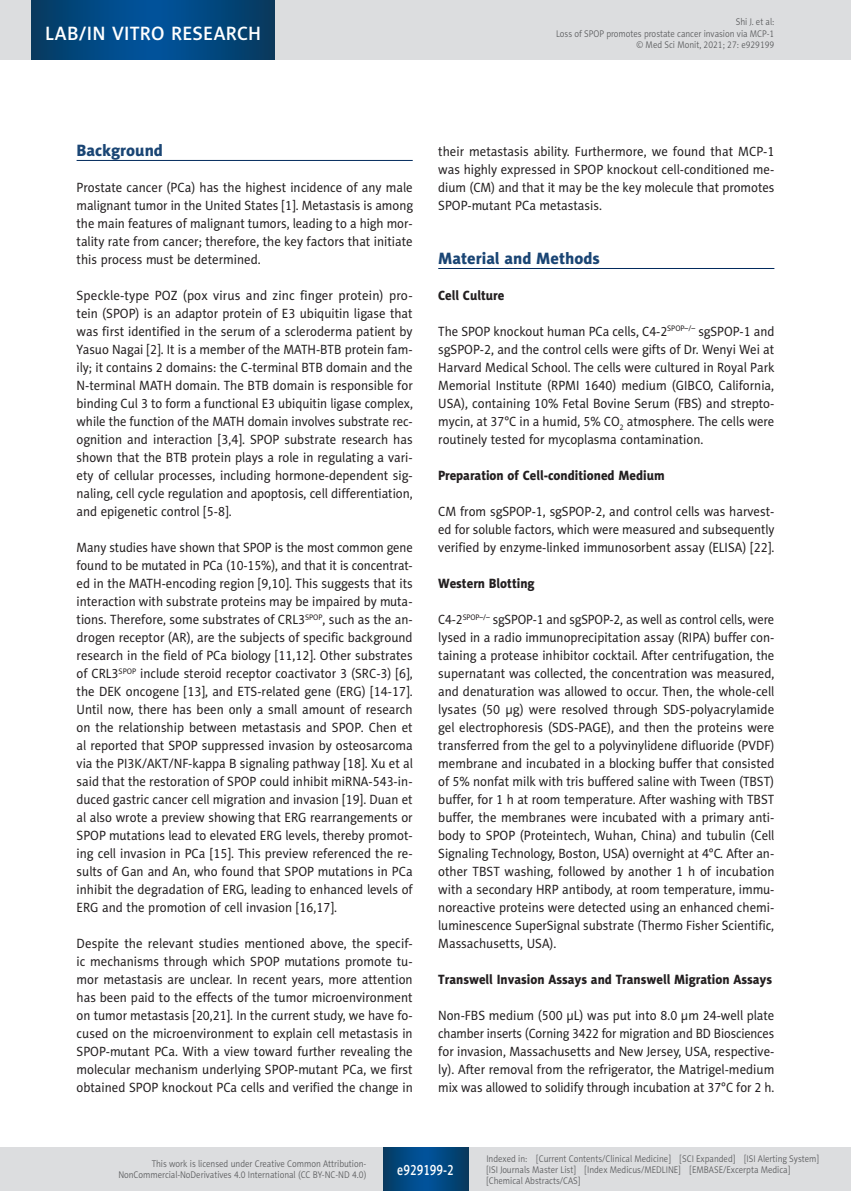
<style>
.page{position:relative;width:851px;height:1191px;background:#fff}
.page>*{position:absolute;margin:0;border:0;box-sizing:border-box;transform-origin:0 0}
.t1{font:19.5px "Naomi Sans EFN Medium";letter-spacing:.015em;color:#fff}
.MSM_Headline_1{font:16.5px "Naomi Sans EFN Heavy";color:#1a4574}
.MSM_e-PAGINA{font:15px "Naomi Sans EFN Medium";color:#fff;scale:.8 1}
.MSM_Body{font:13.5px/18px "Naomi Sans EFN";color:#231f20;text-align:justify;scale:.93 1}
.MSM_Body-2{font:13.5px/18px "Naomi Sans EFN";color:#231f20;text-align:justify;scale:.95 1}
.MSM_Body-3{font:13.5px/18px "Naomi Sans EFN";color:#231f20;text-align:justify}
.MSM_Body-4{font:13.5px/18px "Naomi Sans EFN";color:#231f20;text-align:justify;scale:.96 1}
.MSM_Body-5{font:13.5px/18px "Naomi Sans EFN";color:#231f20;text-align:justify;scale:.94 1}
.MSM_Headline_2{font:13.5px "Naomi Sans EFN Heavy";color:#231f20;scale:.95 1}
.MSM_pagina_sygnatura{font:9.75px/11.2px "Naomi Sans EFN Light";color:#57585a;scale:.9 1}
.MSM_pagina_zywa{font:9.75px/11.2px "Naomi Sans EFN Light";color:#57585a;text-align:right;scale:.9 1}
</style>
<div class="page">
<hr style="left:77px;top:160px;width:335px;height:1px;background:#00295c">
<hr style="left:438px;top:268px;width:336px;height:1px;background:#00295c">
<div style="left:0;top:1148px;width:850px;height:43px;background:#dcdddf"></div>
<svg style="left:383px;top:1147px;width:85px;height:43px;background:#02477e"></svg>
<div style="left:0;top:0;width:850px;height:60px;background:#dcdddf"></div>
<hr style="left:850px;top:0;width:1px;height:60px;background:#dcdddf">
<svg style="left:32px;top:0;width:242px;height:60px;background:#02477f"></svg>
<h1 class="t1" style="left:45px;top:22px;width:217px">LAB/IN VITRO RESEARCH</h1>
<p class="MSM_pagina_zywa" style="left:556px;top:16px;width:244px">Shi J. et al:<br>Loss of SPOP promotes prostate cancer invasion via MCP-1</p>
<p class="MSM_pagina_sygnatura" style="left:636px;top:39px;width:154px">© Med Sci Monit, 2021; 27: e929199</p>
<p class="MSM_Headline_1" style="left:77px;top:140px;width:88px">Background</p>
<p class="MSM_Body-2" style="left:77px;top:178px;width:355px">Prostate cancer (PCa) has the highest incidence of any male malignant tumor in the United States [1]. Metastasis is among the main features of malignant tumors, leading to a high mor&shy;tality rate from cancer; therefore, the key factors that initiate this process must be determined.</p>
<p class="MSM_Body-3" style="left:77px;top:286px;width:338px">Speckle-type POZ (pox virus and zinc finger protein) pro&shy;tein (SPOP) is an adaptor protein of E3 ubiquitin ligase that was first identified in the serum of a scleroderma patient by Yasuo Nagai [2]. It is a member of the MATH-BTB protein fam&shy;ily; it contains 2 domains: the C-terminal BTB domain and the N-terminal MATH domain. The BTB domain is responsible for binding Cul 3 to form a functional E3 ubiquitin ligase complex, while the function of the MATH domain involves substrate rec&shy;ognition and interaction [3,4]. SPOP substrate research has shown that the BTB protein plays a role in regulating a vari&shy;ety of cellular processes, including hormone-dependent sig&shy;naling, cell cycle regulation and apoptosis, cell differentiation, and epigenetic control [5-8].</p>
<p class="MSM_Body" style="left:77px;top:538px;width:363px">Many studies have shown that SPOP is the most common gene found to be mutated in PCa (10-15%), and that it is concentrat&shy;ed in the MATH-encoding region [9,10]. This suggests that its interaction with substrate proteins may be impaired by muta&shy;tions. Therefore, some substrates of CRL3<sup>SPOP</sup>, such as the an&shy;drogen receptor (AR), are the subjects of specific background research in the field of PCa biology [11,12]. Other substrates of CRL3<sup>SPOP</sup> include steroid receptor coactivator 3 (SRC-3) [6], the DEK oncogene [13], and ETS-related gene (ERG) [14-17].<br>Until now, there has been only a small amount of research on the relationship between metastasis and SPOP. Chen et al reported that SPOP suppressed invasion by osteosarcoma via the PI3K/AKT/NF-kappa B signaling pathway [18]. Xu et al said that the restoration of SPOP could inhibit miRNA-543-in&shy;duced gastric cancer cell migration and invasion [19]. Duan et al also wrote a preview showing that ERG rearrangements or SPOP mutations lead to elevated ERG levels, thereby promot&shy;ing cell invasion in PCa [15]. This preview referenced the re&shy;sults of Gan and An, who found that SPOP mutations in PCa inhibit the degradation of ERG, leading to enhanced levels of ERG and the promotion of cell invasion [16,17].</p>
<p class="MSM_Body-4" style="left:77px;top:934px;width:351px">Despite the relevant studies mentioned above, the specif&shy;ic mechanisms through which SPOP mutations promote tu&shy;mor metastasis are unclear. In recent years, more attention has been paid to the effects of the tumor microenvironment on tumor metastasis [20,21]. In the current study, we have fo&shy;cused on the microenvironment to explain cell metastasis in SPOP-mutant PCa. With a view toward further revealing the molecular mechanism underlying SPOP-mutant PCa, we first obtained SPOP knockout PCa cells and verified the change in</p>
<p class="MSM_Body-2" style="left:438px;top:142px;width:355px">their metastasis ability. Furthermore, we found that MCP-1 was highly expressed in SPOP knockout cell-conditioned me&shy;dium (CM) and that it may be the key molecule that promotes SPOP-mutant PCa metastasis.</p>
<p class="MSM_Headline_1" style="left:438px;top:248px;width:163px">Material and Methods</p>
<p class="MSM_Headline_2" style="left:438px;top:287px;width:71px">Cell Culture</p>
<p class="MSM_Body-5" style="left:438px;top:322px;width:359px">The SPOP knockout human PCa cells, C4-2<sup>SPOP–/–</sup> sgSPOP-1 and sgSPOP-2, and the control cells were gifts of Dr. Wenyi Wei at Harvard Medical School. The cells were cultured in Royal Park Memorial Institute (RPMI 1640) medium (GIBCO, California, USA), containing 10% Fetal Bovine Serum (FBS) and strepto&shy;mycin, at 37°C in a humid, 5% CO<sub>2</sub> atmosphere. The cells were routinely tested for mycoplasma contamination.</p>
<p class="MSM_Headline_2" style="left:438px;top:467px;width:240px">Preparation of Cell-conditioned Medium</p>
<p class="MSM_Body-2" style="left:438px;top:502px;width:355px">CM from sgSPOP-1, sgSPOP-2, and control cells was harvest&shy;ed for soluble factors, which were measured and subsequently verified by enzyme-linked immunosorbent assay (ELISA) [22].</p>
<p class="MSM_Headline_2" style="left:438px;top:575px;width:103px">Western Blotting</p>
<p class="MSM_Body" style="left:438px;top:610px;width:363px">C4-2<sup>SPOP–/–</sup> sgSPOP-1 and sgSPOP-2, as well as control cells, were lysed in a radio immunoprecipitation assay (RIPA) buffer con&shy;taining a protease inhibitor cocktail. After centrifugation, the supernatant was collected, the concentration was measured, and denaturation was allowed to occur. Then, the whole-cell lysates (50 μg) were resolved through SDS-polyacrylamide gel electrophoresis (SDS-PAGE), and then the proteins were transferred from the gel to a polyvinylidene difluoride (PVDF) membrane and incubated in a blocking buffer that consisted of 5% nonfat milk with tris buffered saline with Tween (TBST) buffer, for 1 h at room temperature. After washing with TBST buffer, the membranes were incubated with a primary anti&shy;body to SPOP (Proteintech, Wuhan, China) and tubulin (Cell Signaling Technology, Boston, USA) overnight at 4°C. After an&shy;other TBST washing, followed by another 1 h of incubation with a secondary HRP antibody, at room temperature, immu&shy;noreactive proteins were detected using an enhanced chemi&shy;luminescence SuperSignal substrate (Thermo Fisher Scientific, Massachusetts, USA).</p>
<p class="MSM_Headline_2" style="left:438px;top:971px;width:353px">Transwell Invasion Assays and Transwell Migration Assays</p>
<p class="MSM_Body-2" style="left:438px;top:1006px;width:355px">Non-FBS medium (500 μL) was put into 8.0 μm 24-well plate chamber inserts (Corning 3422 for migration and BD Biosciences for invasion, Massachusetts and New Jersey, USA, respective&shy;ly). After removal from the refrigerator, the Matrigel-medium mix was allowed to solidify through incubation at 37°C for 2 h.</p>
<p class="MSM_pagina_sygnatura" style="left:118px;top:1158px;width:277px;text-align:right">This work is licensed under Creative Common Attribution-<br>NonCommercial-NoDerivatives 4.0 International (CC BY-NC-ND 4.0)</p>
<p class="MSM_e-PAGINA" style="left:397px;top:1160px;width:72px">e929199-2</p>
<p class="MSM_pagina_sygnatura" style="left:486px;top:1152px;width:371px">Indexed in: [Current Contents/Clinical Medicine] [SCI Expanded] [ISI Alerting System] [ISI Journals Master List] [Index Medicus/MEDLINE] [EMBASE/Excerpta Medica] [Chemical Abstracts/CAS]</p>
</div>
